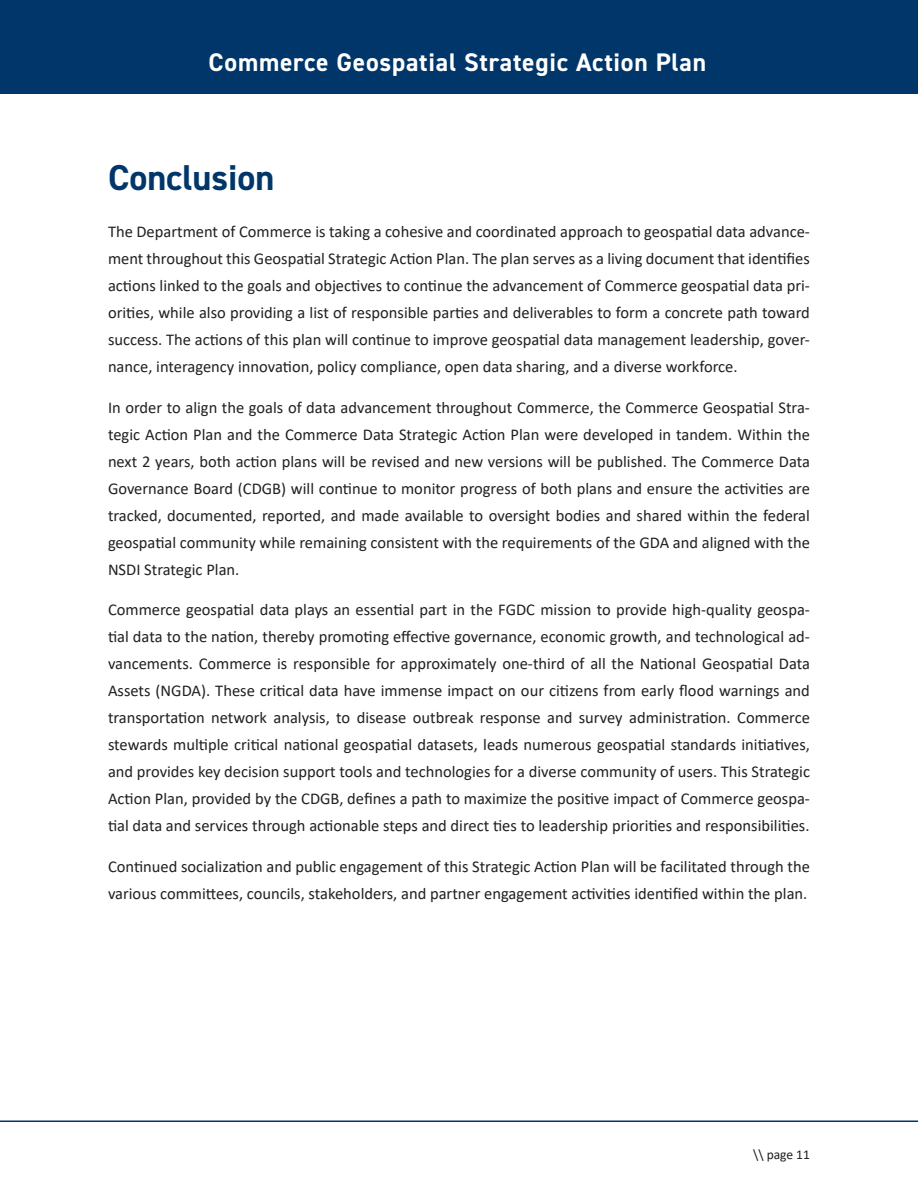
<style>
.page{position:relative;width:918px;height:1188px;background:#fff}
.page>*{position:absolute;margin:0;border:0;box-sizing:border-box;transform-origin:0 0}
.t1{font:700 36px "DIN2014";color:#01366a}
.t2{font:700 25.5px "DIN2014";letter-spacing:.03em;color:#fff}
.t3{font:16.5px/27px "Calibri";color:#231f20;text-align:justify}
.t4{font:13.5px "Calibri";color:#231f20}
</style>
<div class="page">
<div style="left:0;top:0;width:918px;height:94px;background:#01366a"></div>
<hr style="left:0;top:1120px;width:918px;height:2px;background:#01366a">
<h2 class="t2" style="left:209px;top:45px;width:499px">Commerce Geospatial Strategic Action Plan</h2>
<h2 class="t1" style="left:108px;top:154px;width:168px">Conclusion</h2>
<p class="t3" style="left:108px;top:218px;width:703px">The Department of Commerce is taking a cohesive and coordinated approach to geospatial data advance&shy;ment throughout this Geospatial Strategic Action Plan. The plan serves as a living document that identifies actions linked to the goals and objectives to continue the advancement of Commerce geospatial data pri&shy;orities, while also providing a list of responsible parties and deliverables to form a concrete path toward success. The actions of this plan will continue to improve geospatial data management leadership, gover&shy;nance, interagency innovation, policy compliance, open data sharing, and a diverse workforce.</p>
<p class="t3" style="left:108px;top:393px;width:704px">In order to align the goals of data advancement throughout Commerce, the Commerce Geospatial Stra&shy;tegic Action Plan and the Commerce Data Strategic Action Plan were developed in tandem. Within the next 2 years, both action plans will be revised and new versions will be published. The Commerce Data Governance Board (CDGB) will continue to monitor progress of both plans and ensure the activities are tracked, documented, reported, and made available to oversight bodies and shared within the federal geospatial community while remaining consistent with the requirements of the GDA and aligned with the NSDI Strategic Plan.</p>
<p class="t3" style="left:108px;top:596px;width:704px">Commerce geospatial data plays an essential part in the FGDC mission to provide high-quality geospa&shy;tial data to the nation, thereby promoting effective governance, economic growth, and technological ad&shy;vancements. Commerce is responsible for approximately one-third of all the National Geospatial Data Assets (NGDA). These critical data have immense impact on our citizens from early flood warnings and transportation network analysis, to disease outbreak response and survey administration. Commerce stewards multiple critical national geospatial datasets, leads numerous geospatial standards initiatives, and provides key decision support tools and technologies for a diverse community of users. This Strategic Action Plan, provided by the CDGB, defines a path to maximize the positive impact of Commerce geospa&shy;tial data and services through actionable steps and direct ties to leadership priorities and responsibilities.</p>
<p class="t3" style="left:108px;top:852px;width:703px">Continued socialization and public engagement of this Strategic Action Plan will be facilitated through the various committees, councils, stakeholders, and partner engagement activities identified within the plan.</p>
<p class="t4" style="left:753px;top:1145px;width:58px">\\ page 11</p>
</div>
